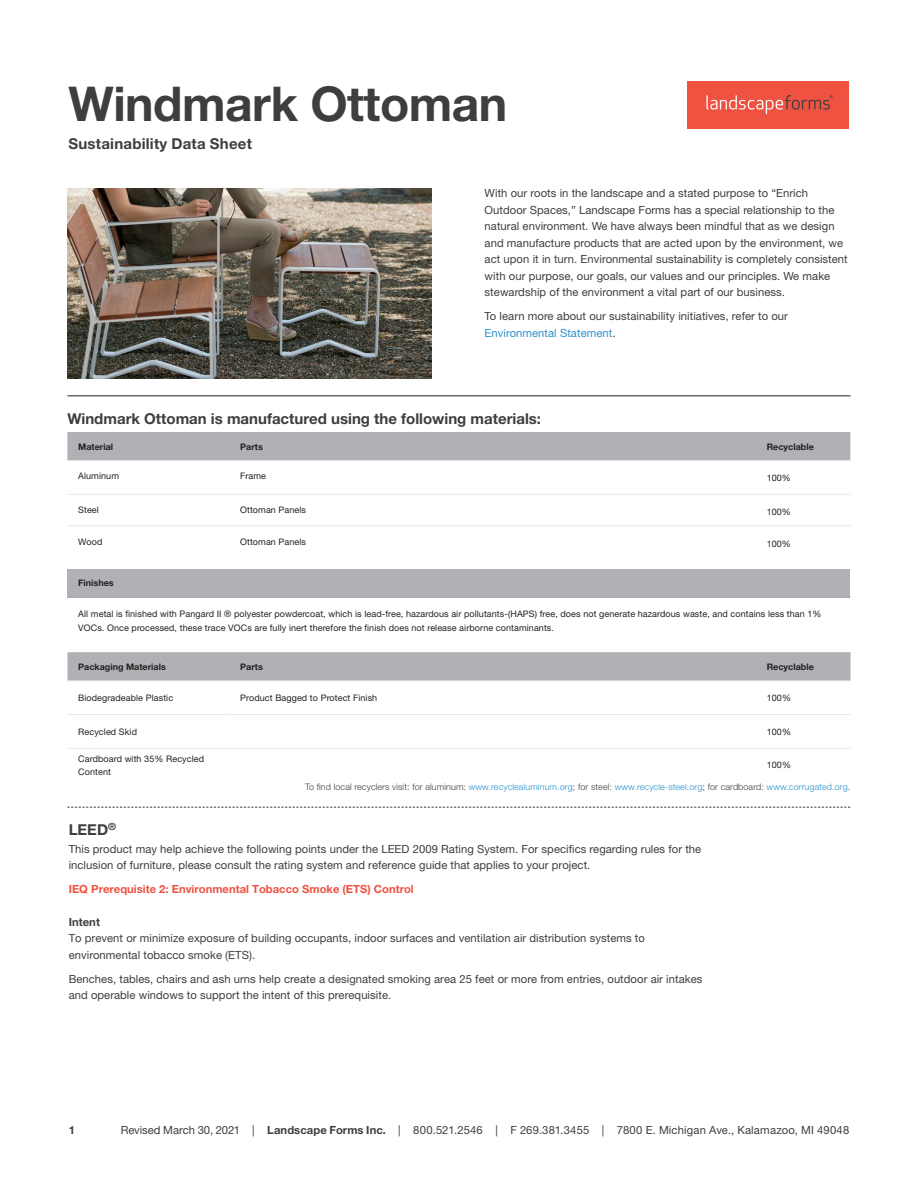
<style>
.page{position:relative;width:918px;height:1188px;background:#fff}
.page>*{position:absolute;margin:0;border:0;box-sizing:border-box;transform-origin:0 0}
.t1{font:700 48px "Helvetica Neue LT Std";letter-spacing:-.01em;color:#3e3e3f}
.t2{font:700 15px "Helvetica Neue LT Std";color:#3e3e3f}
.t3{font:11.25px/16.5px "Helvetica Neue LT Std";letter-spacing:.005em;color:#3e3e3f}
.t4{font:700 11.25px "Helvetica Neue LT Std";color:#f05242}
.t5{font:700 11.25px "Helvetica Neue LT Std";letter-spacing:.005em;color:#3e3e3f}
.t6{font:9px/13.5px "Helvetica Neue LT Std";letter-spacing:.01em;color:#231f20}
.t7{font:300 9px "Helvetica Neue LT Std";letter-spacing:.01em;color:#3e3e3f}
.t8{font:700 9px "Helvetica Neue LT Std";color:#231f20}
.s1{color:#2a92d0}
.s2{font-weight:700}
</style>
<div class="page">
<div style="left:687px;top:81px;width:162px;height:47px;background:#f05242"></div>
<svg style="left:706px;top:95px;width:127px;height:19px"></svg>
<hr style="left:68px;top:396px;width:782px;height:1px;background:#231f20">
<div style="left:67px;top:432px;width:783px;height:28px;background:#b0b1b5"></div>
<hr style="left:67px;top:460px;width:162px;height:1px;background:#e6e7e9">
<hr style="left:229px;top:460px;width:527px;height:1px;background:#e6e7e9">
<hr style="left:756px;top:460px;width:94px;height:1px;background:#e6e7e9">
<hr style="left:67px;top:494px;width:162px;height:1px;background:#e6e7e9">
<hr style="left:229px;top:494px;width:527px;height:1px;background:#e6e7e9">
<hr style="left:756px;top:494px;width:94px;height:1px;background:#e6e7e9">
<div style="left:68px;top:652px;width:782px;height:29px;background:#b0b1b5"></div>
<hr style="left:68px;top:681px;width:162px;height:1px;background:#e6e7e9">
<hr style="left:230px;top:681px;width:526px;height:1px;background:#e6e7e9">
<hr style="left:756px;top:681px;width:94px;height:1px;background:#e6e7e9">
<hr style="left:68px;top:714px;width:162px;height:1px;background:#e6e7e9">
<hr style="left:230px;top:714px;width:526px;height:1px;background:#e6e7e9">
<hr style="left:756px;top:714px;width:94px;height:1px;background:#e6e7e9">
<hr style="left:68px;top:748px;width:162px;height:1px;background:#e6e7e9">
<hr style="left:230px;top:748px;width:526px;height:1px;background:#e6e7e9">
<hr style="left:756px;top:748px;width:94px;height:1px;background:#e6e7e9">
<div style="left:68px;top:569px;width:782px;height:28px;background:#b0b1b5"></div>
<hr style="left:68px;top:597px;width:782px;height:1px;background:#a8a9ad">
<svg style="left:67px;top:807px;width:783px;height:1px"></svg>
<hr style="left:67px;top:526px;width:162px;height:1px;background:#e6e7e9">
<hr style="left:229px;top:526px;width:527px;height:1px;background:#e6e7e9">
<hr style="left:756px;top:526px;width:94px;height:1px;background:#e6e7e9">
<img style="left:67px;top:188px;width:365px;height:191px">
<h1 class="t1" style="left:69px;top:74px;width:440px">Windmark Ottoman</h1>
<h2 class="t2" style="left:69px;top:135px;width:185px">Sustainability Data Sheet</h2>
<p class="t3" style="left:485px;top:185px;width:365px">With our roots in the landscape and a stated purpose to “Enrich Outdoor Spaces,” Landscape Forms has a special relationship to the natural environment. We have always been mindful that as we design and manufacture products that are acted upon by the environment, we act upon it in turn. Environmental sustainability is completely consistent with our purpose, our goals, our values and our principles. We make stewardship of the environment a vital part of our business.</p>
<p class="t3" style="left:485px;top:308px;width:305px">To learn more about our sustainability initiatives, refer to our<br><span class="s1">Environmental Statement</span>.</p>
<h2 class="t2" style="left:67px;top:409px;width:475px">Windmark Ottoman is manufactured using the following materials:</h2>
<p class="t8" style="left:78px;top:441px;width:36px">Material</p>
<p class="t8" style="left:240px;top:441px;width:24px">Parts</p>
<p class="t8" style="left:767px;top:441px;width:49px">Recyclable</p>
<p class="t6" style="left:78px;top:469px;width:42px">Aluminum</p>
<p class="t6" style="left:240px;top:469px;width:27px">Frame</p>
<p class="t6" style="left:767px;top:471px;width:26px">100%</p>
<p class="t6" style="left:78px;top:503px;width:22px">Steel</p>
<p class="t6" style="left:240px;top:503px;width:67px">Ottoman Panels</p>
<p class="t6" style="left:767px;top:505px;width:26px">100%</p>
<p class="t6" style="left:78px;top:535px;width:26px">Wood</p>
<p class="t6" style="left:240px;top:535px;width:67px">Ottoman Panels</p>
<p class="t6" style="left:767px;top:537px;width:26px">100%</p>
<p class="t8" style="left:78px;top:577px;width:37px">Finishes</p>
<p class="t6" style="left:78px;top:607px;width:745px">All metal is finished with Pangard II ® polyester powdercoat, which is lead-free, hazardous air pollutants-(HAPS) free, does not generate hazardous waste, and contains less than 1%<br>VOCs. Once processed, these trace VOCs are fully inert therefore the finish does not release airborne contaminants.</p>
<p class="t8" style="left:78px;top:661px;width:89px">Packaging Materials</p>
<p class="t8" style="left:240px;top:661px;width:24px">Parts</p>
<p class="t8" style="left:767px;top:661px;width:49px">Recyclable</p>
<p class="t6" style="left:78px;top:691px;width:96px">Biodegradeable Plastic</p>
<p class="t6" style="left:240px;top:691px;width:138px">Product Bagged to Protect Finish</p>
<p class="t6" style="left:767px;top:691px;width:26px">100%</p>
<p class="t6" style="left:78px;top:725px;width:60px">Recycled Skid</p>
<p class="t6" style="left:767px;top:725px;width:26px">100%</p>
<p class="t6" style="left:78px;top:752px;width:127px">Cardboard with 35% Recycled<br>Content</p>
<p class="t6" style="left:767px;top:758px;width:26px">100%</p>
<p class="t7" style="left:305px;top:781px;width:547px">To find local recyclers visit: for aluminum: <span class="s1">www.recyclealuminum.org</span>; for steel: <span class="s1">www.recycle-steel.org</span>; for cardboard: <span class="s1">www.corrugated.org</span>.</p>
<h2 class="t2" style="left:69px;top:820px;width:49px">LEED<sup>®</sup></h2>
<p class="t3" style="left:69px;top:840px;width:634px">This product may help achieve the following points under the LEED 2009 Rating System. For specifics regarding rules for the inclusion of furniture, please consult the rating system and reference guide that applies to your project.</p>
<p class="t4" style="left:69px;top:882px;width:347px">IEQ Prerequisite 2: Environmental Tobacco Smoke (ETS) Control</p>
<p class="t5" style="left:69px;top:915px;width:33px">Intent</p>
<p class="t3" style="left:69px;top:930px;width:578px">To prevent or minimize exposure of building occupants, indoor surfaces and ventilation air distribution systems to environmental tobacco smoke (ETS).</p>
<p class="t3" style="left:69px;top:970px;width:635px">Benches, tables, chairs and ash urns help create a designated smoking area 25 feet or more from entries, outdoor air intakes and operable windows to support the intent of this prerequisite.</p>
<p class="t5" style="left:69px;top:1123px;width:8px">1</p>
<p class="t3" style="left:121px;top:1122px;width:730px">Revised March 30, 2021 | <span class="s2">Landscape Forms Inc.</span> | 800.521.2546 | F 269.381.3455 | 7800 E. Michigan Ave., Kalamazoo, MI 49048</p>
</div>
